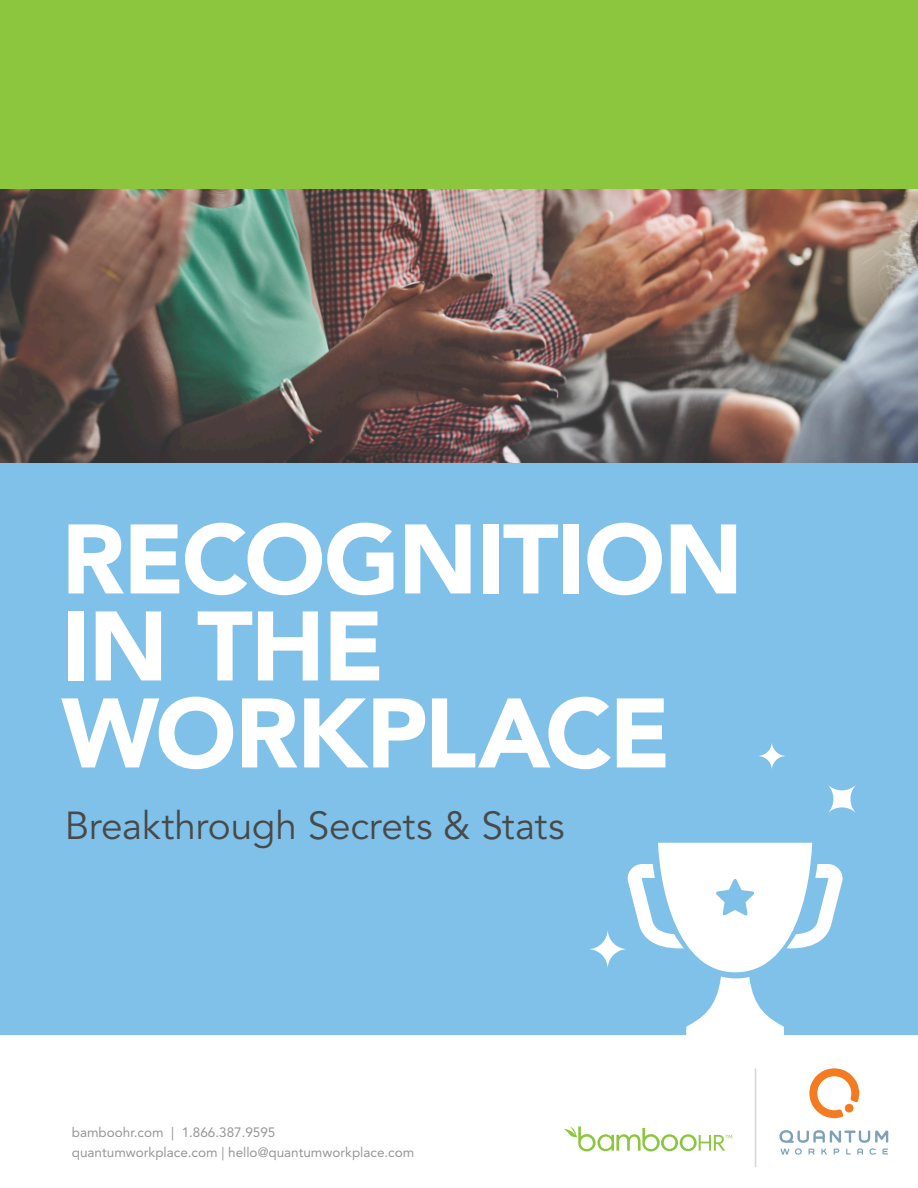
<style>
.page{position:relative;width:918px;height:1188px;background:#fff}
.page>*{position:absolute;margin:0;border:0;box-sizing:border-box;transform-origin:0 0}
.t1{font:900 97.5px/87px "Avenir LT Std";letter-spacing:-.015em;color:#fff}
.t2{font:38.7px "Avenir LT Std";letter-spacing:-.01em;color:#484948}
.t3{font:13.5px/19.5px "Avenir LT Std";color:#969697}
</style>
<div class="page">
<div style="left:0;top:0;width:918px;height:199px;background:#8bc63e"></div>
<div style="left:0;top:244px;width:918px;height:791px;background:#80c1ea"></div>
<img style="left:0;top:189px;width:918px;height:273px">
<svg style="left:827px;top:784px;width:30px;height:29px"></svg>
<svg style="left:628px;top:843px;width:215px;height:192px"></svg>
<svg style="left:588px;top:929px;width:40px;height:40px"></svg>
<svg style="left:757px;top:742px;width:30px;height:28px"></svg>
<svg style="left:564px;top:1126px;width:168px;height:25px"></svg>
<svg style="left:809px;top:1068px;width:50px;height:50px"></svg>
<svg style="left:779px;top:1130px;width:109px;height:25px"></svg>
<hr style="left:755px;top:1068px;width:1px;height:99px;background:#969697">
<h1 class="t1" style="left:62px;top:516px;width:683px">RECOGNITION<br>IN THE<br>WORKPLACE</h1>
<h4 class="t2" style="left:65px;top:804px;width:501px">Breakthrough Secrets &amp; Stats</h4>
<p class="t3" style="left:33px;top:1123px;width:383px;text-indent:39px">bamboohr.com | 1.866.387.9595<br><sup>1</sup> quantumworkplace.com | hello@quantumworkplace.com</p>
</div>
